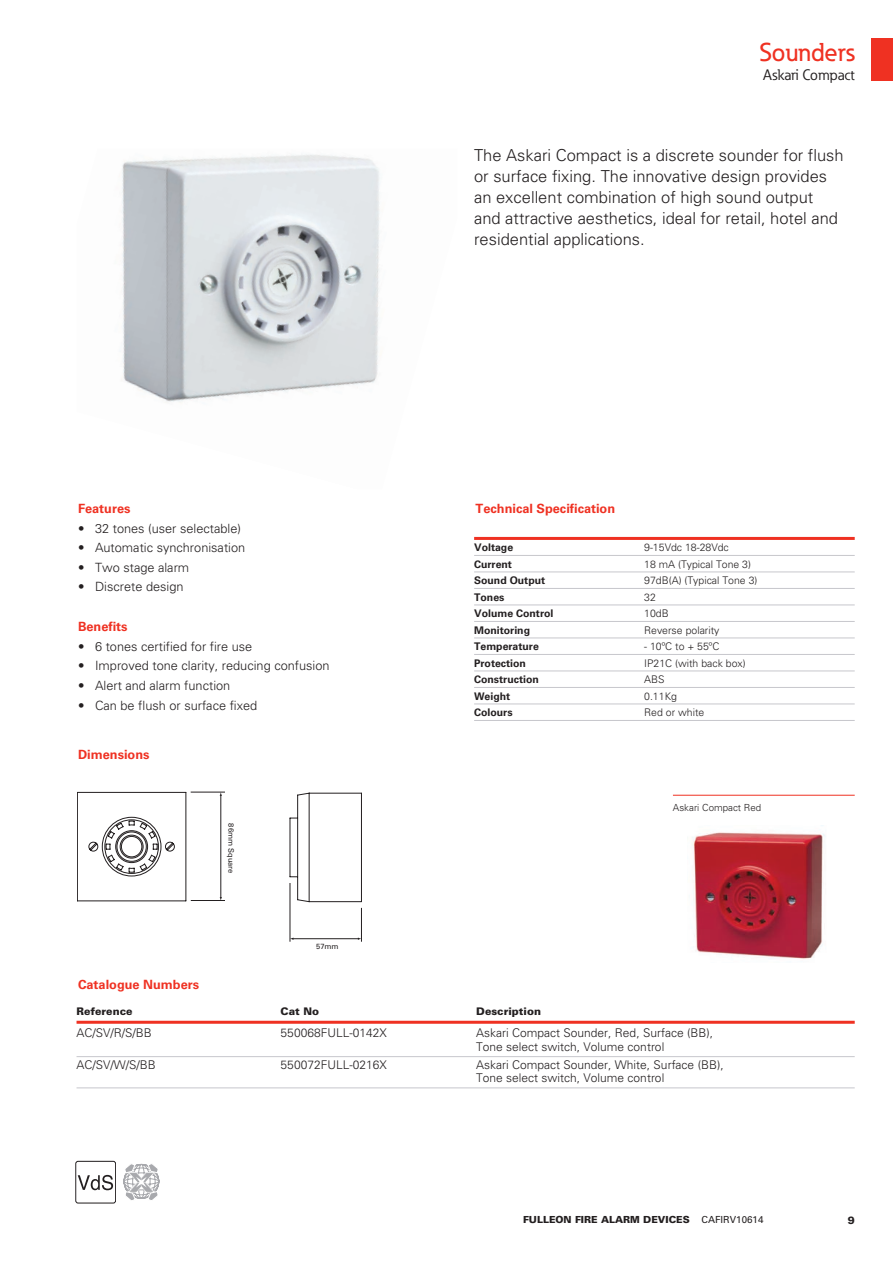
<style>
.page{position:relative;width:893px;height:1263px;background:#fff}
.page>*{position:absolute;margin:0;border:0;box-sizing:border-box;transform-origin:0 0}
.t1{font:500 25.5px "Eaton";color:#ef3122}
.t2{font:300 16.5px/21px "Univers LT Std";color:#231f20}
.t3{font:15px "Eaton";color:#231f20}
.t4{font:300 12.75px "Univers LT Std";color:#231f20}
.t5{font:700 12.75px "Univers LT Std";color:#ef3122}
.t6{font:300 12px/13.5px "Univers LT Std";color:#231f20}
.t7{font:300 10.5px "Univers LT Std";color:#231f20}
.t8{font:700 10.5px "Univers LT Std";color:#231f20}
.t9{font:900 10.5px "Univers LT Std";color:#231f20}
.t10{font:900 9.75px "Univers LT Std";color:#231f20}
.t11{font:300 9.75px "Univers LT Std";color:#231f20}
.t12{font:7.5px "Univers LT Std";color:#231f20}
.s1{font-weight:400}
</style>
<div class="page">
<div style="left:872px;top:38px;width:21px;height:43px;background:#ef3122"></div>
<img style="left:121px;top:154px;width:259px;height:249px">
<hr style="left:77px;top:1021px;width:778px;height:3px;background:#ef3122">
<hr style="left:77px;top:1056px;width:778px;height:1px;background:#c7c7cc">
<hr style="left:77px;top:1087px;width:778px;height:1px;background:#c7c7cc">
<hr style="left:474px;top:537px;width:381px;height:3px;background:#ef3122">
<hr style="left:474px;top:555px;width:381px;height:1px;background:#c7c7cc">
<hr style="left:474px;top:571px;width:381px;height:1px;background:#c7c7cc">
<hr style="left:474px;top:588px;width:381px;height:1px;background:#c7c7cc">
<hr style="left:474px;top:604px;width:381px;height:1px;background:#c7c7cc">
<hr style="left:474px;top:621px;width:381px;height:1px;background:#c7c7cc">
<hr style="left:474px;top:637px;width:381px;height:1px;background:#c7c7cc">
<hr style="left:474px;top:654px;width:381px;height:1px;background:#c7c7cc">
<hr style="left:474px;top:670px;width:381px;height:1px;background:#c7c7cc">
<hr style="left:474px;top:687px;width:381px;height:1px;background:#c7c7cc">
<hr style="left:474px;top:703px;width:381px;height:1px;background:#c7c7cc">
<hr style="left:474px;top:720px;width:381px;height:1px;background:#c7c7cc">
<svg style="left:78px;top:1175px;width:35px;height:15px"></svg>
<div style="left:75px;top:1161px;width:41px;height:42px;border:1px solid #231f20;border-radius:2px"></div>
<svg style="left:77px;top:792px;width:109px;height:109px"></svg>
<hr style="left:191px;top:900px;width:34px;height:1px;background:#231f20">
<hr style="left:191px;top:792px;width:34px;height:1px;background:#231f20">
<hr style="left:221px;top:795px;width:1px;height:103px;background:#231f20">
<svg style="left:289px;top:792px;width:73px;height:110px"></svg>
<hr style="left:290px;top:883px;width:1px;height:59px;background:#231f20">
<hr style="left:361px;top:908px;width:1px;height:34px;background:#231f20">
<hr style="left:293px;top:938px;width:66px;height:1px;background:#231f20">
<svg style="left:124px;top:1163px;width:35px;height:37px"></svg>
<img style="left:692px;top:825px;width:133px;height:134px">
<hr style="left:673px;top:795px;width:182px;height:1px;background:#ef3122">
<h1 class="t1" style="left:759px;top:36px;width:97px">Sounders</h1>
<p class="t3" style="left:763px;top:66px;width:93px">Askari Compact</p>
<p class="t5" style="left:78px;top:501px;width:54px">Features</p>
<p class="t4" style="left:78px;top:520px;width:164px">• 32 tones (user selectable)</p>
<p class="t4" style="left:78px;top:540px;width:169px">• Automatic synchronisation</p>
<p class="t4" style="left:78px;top:559px;width:113px">• Two stage alarm</p>
<p class="t4" style="left:78px;top:579px;width:107px">• Discrete design</p>
<p class="t5" style="left:78px;top:619px;width:51px">Benefits</p>
<p class="t4" style="left:78px;top:639px;width:176px">• 6 tones certified for fire use</p>
<p class="t4" style="left:78px;top:658px;width:253px">• Improved tone clarity, reducing confusion</p>
<p class="t4" style="left:78px;top:678px;width:154px">• Alert and alarm function</p>
<p class="t4" style="left:78px;top:697px;width:181px">• Can be flush or surface fixed</p>
<p class="t5" style="left:78px;top:747px;width:73px">Dimensions</p>
<p class="t12" style="left:236px;top:823px;width:52px;rotate:90deg">86mm Square</p>
<p class="t12" style="left:316px;top:942px;width:24px">57mm</p>
<p class="t2" style="left:474px;top:144px;width:371px">The Askari Compact is a discrete sounder for flush or surface fixing. The innovative design provides an excellent combination of high sound output and attractive aesthetics, ideal for retail, hotel and residential applications.</p>
<p class="t5" style="left:476px;top:501px;width:141px">Technical Specification</p>
<p class="t8" style="left:474px;top:541px;width:41px">Voltage</p>
<p class="t7" style="left:644px;top:541px;width:86px">9-15Vdc 18-28Vdc</p>
<p class="t8" style="left:474px;top:558px;width:39px">Current</p>
<p class="t7" style="left:644px;top:558px;width:108px">18 mA (Typical Tone 3)</p>
<p class="t8" style="left:474px;top:574px;width:73px">Sound Output</p>
<p class="t7" style="left:644px;top:574px;width:115px">97dB(A) (Typical Tone 3)</p>
<p class="t8" style="left:474px;top:591px;width:32px">Tones</p>
<p class="t7" style="left:644px;top:591px;width:13px">32</p>
<p class="t8" style="left:474px;top:607px;width:81px">Volume Control</p>
<p class="t7" style="left:644px;top:607px;width:26px">10dB</p>
<p class="t8" style="left:474px;top:624px;width:57px">Monitoring</p>
<p class="t7" style="left:644px;top:624px;width:77px">Reverse polarity</p>
<p class="t8" style="left:474px;top:640px;width:66px">Temperature</p>
<p class="t7" style="left:644px;top:640px;width:77px">- 10ºC to + 55ºC</p>
<p class="t8" style="left:474px;top:657px;width:53px">Protection</p>
<p class="t7" style="left:644px;top:657px;width:103px">IP21C (with back box)</p>
<p class="t8" style="left:474px;top:673px;width:66px">Construction</p>
<p class="t7" style="left:644px;top:673px;width:22px">ABS</p>
<p class="t8" style="left:474px;top:690px;width:38px">Weight</p>
<p class="t7" style="left:644px;top:690px;width:34px">0.11Kg</p>
<p class="t8" style="left:474px;top:706px;width:40px">Colours</p>
<p class="t7" style="left:644px;top:706px;width:62px">Red or white</p>
<p class="t11" style="left:673px;top:801px;width:90px">Askari Compact Red</p>
<p class="t5" style="left:78px;top:977px;width:123px">Catalogue Numbers</p>
<p class="t9" style="left:77px;top:1005px;width:57px">Reference</p>
<p class="t9" style="left:281px;top:1005px;width:40px">Cat No</p>
<p class="t9" style="left:476px;top:1005px;width:66px">Description</p>
<p class="t6" style="left:77px;top:1026px;width:77px">AC/SV/R/S/BB</p>
<p class="t6" style="left:281px;top:1026px;width:108px">550068FULL-0142X</p>
<p class="t6" style="left:476px;top:1026px;width:238px">Askari Compact Sounder, Red, Surface (BB),<br>Tone select switch, Volume control</p>
<p class="t6" style="left:77px;top:1058px;width:81px">AC/SV/W/S/BB</p>
<p class="t6" style="left:281px;top:1058px;width:108px">550072FULL-0216X</p>
<p class="t6" style="left:476px;top:1058px;width:249px">Askari Compact Sounder, White, Surface (BB),<br>Tone select switch, Volume control</p>
<p class="t10" style="left:523px;top:1214px;width:242px">FULLEON FIRE ALARM DEVICES <span class="s1">CAFIRV10614</span></p>
<p class="t9" style="left:848px;top:1213px;width:9px">9</p>
</div>
